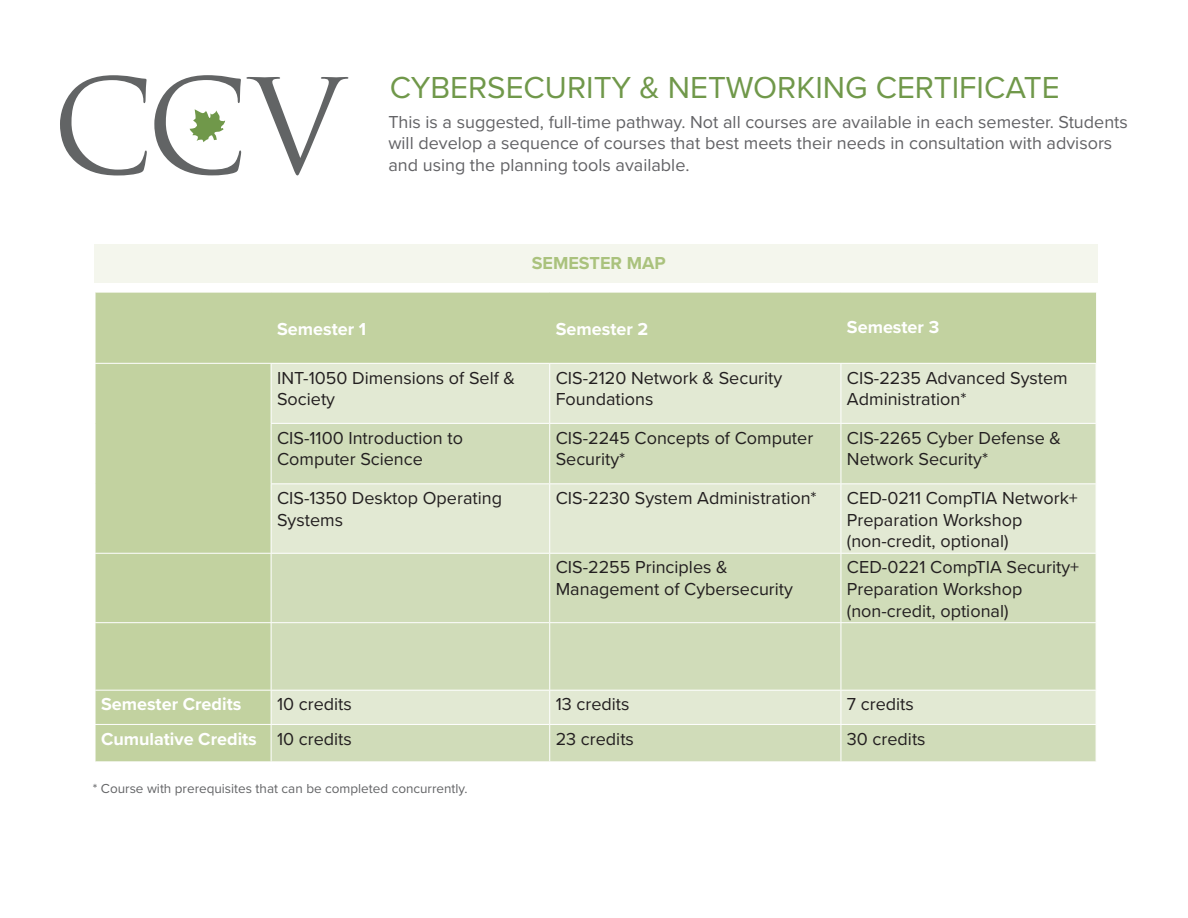
<style>
.page{position:relative;width:1188px;height:918px;background:#fff}
.page>*{position:absolute;margin:0;border:0;box-sizing:border-box;transform-origin:0 0}
.t1{font:31.5px "Proxima Nova";color:#70984a}
.Table_content{font:18px/21.6px "Proxima Nova";color:#231f20}
.paragraph{font:18px/21.6px "Proxima Nova";color:#636366}
.Column_header_p1{font:700 18px "Proxima Nova";color:#fff}
.Semester_Map{font:700 18px "Proxima Nova";color:#aac27d}
.Prerequisite{font:13.5px "Proxima Nova";color:#636466}
</style>
<div class="page">
<svg style="left:60px;top:75px;width:87px;height:100px"></svg>
<svg style="left:154px;top:75px;width:194px;height:100px"></svg>
<div style="left:96px;top:293px;width:1000px;height:468px;background:#c2d2a0"></div>
<div style="left:272px;top:364px;width:824px;height:59px;background:#e2e9d3"></div>
<svg style="left:272px;top:424px;width:824px;height:337px;background:#d5e0c1"></svg>
<hr style="left:271px;top:364px;width:1px;height:59px;background:#fff">
<hr style="left:549px;top:364px;width:1px;height:59px;background:#fff">
<hr style="left:841px;top:364px;width:1px;height:59px;background:#fff">
<hr style="left:271px;top:423px;width:279px;height:1px;background:#fff">
<hr style="left:271px;top:424px;width:1px;height:59px;background:#fff">
<hr style="left:550px;top:423px;width:291px;height:1px;background:#fff">
<hr style="left:549px;top:424px;width:1px;height:59px;background:#fff">
<hr style="left:841px;top:423px;width:255px;height:1px;background:#fff">
<hr style="left:841px;top:424px;width:1px;height:59px;background:#fff">
<hr style="left:271px;top:483px;width:279px;height:1px;background:#fff">
<hr style="left:271px;top:484px;width:1px;height:69px;background:#fff">
<hr style="left:550px;top:483px;width:291px;height:1px;background:#fff">
<hr style="left:549px;top:484px;width:1px;height:69px;background:#fff">
<hr style="left:841px;top:483px;width:255px;height:1px;background:#fff">
<hr style="left:841px;top:484px;width:1px;height:69px;background:#fff">
<hr style="left:95px;top:553px;width:176px;height:1px;background:#fff">
<hr style="left:271px;top:553px;width:279px;height:1px;background:#fff">
<hr style="left:271px;top:554px;width:1px;height:68px;background:#fff">
<hr style="left:550px;top:553px;width:291px;height:1px;background:#fff">
<hr style="left:549px;top:554px;width:1px;height:68px;background:#fff">
<hr style="left:841px;top:553px;width:255px;height:1px;background:#fff">
<hr style="left:841px;top:554px;width:1px;height:68px;background:#fff">
<hr style="left:95px;top:622px;width:176px;height:1px;background:#fff">
<hr style="left:271px;top:622px;width:279px;height:1px;background:#fff">
<hr style="left:271px;top:623px;width:1px;height:67px;background:#fff">
<hr style="left:550px;top:622px;width:291px;height:1px;background:#fff">
<hr style="left:549px;top:623px;width:1px;height:67px;background:#fff">
<hr style="left:841px;top:622px;width:255px;height:1px;background:#fff">
<hr style="left:841px;top:623px;width:1px;height:67px;background:#fff">
<hr style="left:95px;top:690px;width:176px;height:1px;background:#fff">
<hr style="left:271px;top:690px;width:279px;height:1px;background:#fff">
<hr style="left:271px;top:691px;width:1px;height:33px;background:#fff">
<hr style="left:550px;top:690px;width:291px;height:1px;background:#fff">
<hr style="left:549px;top:691px;width:1px;height:33px;background:#fff">
<hr style="left:841px;top:690px;width:255px;height:1px;background:#fff">
<hr style="left:841px;top:691px;width:1px;height:33px;background:#fff">
<hr style="left:95px;top:724px;width:176px;height:1px;background:#fff">
<hr style="left:271px;top:724px;width:279px;height:1px;background:#fff">
<hr style="left:271px;top:725px;width:1px;height:36px;background:#fff">
<hr style="left:550px;top:724px;width:291px;height:1px;background:#fff">
<hr style="left:549px;top:725px;width:1px;height:36px;background:#fff">
<hr style="left:841px;top:724px;width:255px;height:1px;background:#fff">
<hr style="left:841px;top:725px;width:1px;height:36px;background:#fff">
<hr style="left:95px;top:363px;width:176px;height:1px;background:#fff">
<hr style="left:271px;top:363px;width:279px;height:1px;background:#fff">
<hr style="left:550px;top:363px;width:291px;height:1px;background:#fff">
<hr style="left:841px;top:363px;width:255px;height:1px;background:#fff">
<div style="left:95px;top:245px;width:1003px;height:38px;background:#f4f6ed"></div>
<p class="t1" style="left:390px;top:64px;width:671px">CYBERSECURITY &amp; NETWORKING CERTIFICATE</p>
<p class="paragraph" style="left:388px;top:110px;width:741px">This is a suggested, full-time pathway. Not all courses are available in each semester. Students will develop a sequence of courses that best meets their needs in consultation with advisors and using the planning tools available.</p>
<p class="Semester_Map" style="left:532px;top:250px;width:135px">SEMESTER MAP</p>
<p class="Column_header_p1" style="left:277px;top:315px;width:91px">Semester 1</p>
<p class="Column_header_p1" style="left:556px;top:315px;width:94px">Semester 2</p>
<p class="Column_header_p1" style="left:847px;top:313px;width:94px">Semester 3</p>
<p class="Table_content" style="left:277px;top:366px;width:239px">INT-1050 Dimensions of Self &amp;<br>Society</p>
<p class="Table_content" style="left:556px;top:366px;width:228px">CIS-2120 Network &amp; Security<br>Foundations</p>
<p class="Table_content" style="left:847px;top:366px;width:222px">CIS-2235 Advanced System<br>Administration*</p>
<p class="Table_content" style="left:277px;top:426px;width:188px">CIS-1100 Introduction to<br>Computer Science</p>
<p class="Table_content" style="left:556px;top:426px;width:259px">CIS-2245 Concepts of Computer<br>Security*</p>
<p class="Table_content" style="left:847px;top:426px;width:216px">CIS-2265 Cyber Defense &amp;<br>Network Security*</p>
<p class="Table_content" style="left:277px;top:486px;width:226px">CIS-1350 Desktop Operating<br>Systems</p>
<p class="Table_content" style="left:556px;top:486px;width:263px">CIS-2230 System Administration*</p>
<p class="Table_content" style="left:847px;top:486px;width:233px">CED-0211 CompTIA Network+<br>Preparation Workshop (non-credit, optional)</p>
<p class="Table_content" style="left:556px;top:556px;width:239px">CIS-2255 Principles &amp;<br>Management of Cybersecurity</p>
<p class="Table_content" style="left:847px;top:556px;width:234px">CED-0221 CompTIA Security+<br>Preparation Workshop (non-credit, optional)</p>
<p class="Column_header_p1" style="left:101px;top:691px;width:142px">Semester Credits</p>
<p class="Table_content" style="left:277px;top:693px;width:76px">10 credits</p>
<p class="Table_content" style="left:556px;top:693px;width:75px">13 credits</p>
<p class="Table_content" style="left:847px;top:693px;width:68px">7 credits</p>
<p class="Column_header_p1" style="left:101px;top:725px;width:157px">Cumulative Credits</p>
<p class="Table_content" style="left:277px;top:727px;width:76px">10 credits</p>
<p class="Table_content" style="left:556px;top:727px;width:80px">23 credits</p>
<p class="Table_content" style="left:847px;top:727px;width:80px">30 credits</p>
<p class="Prerequisite" style="left:93px;top:778px;width:376px">* Course with prerequisites that can be completed concurrently.</p>
</div>
